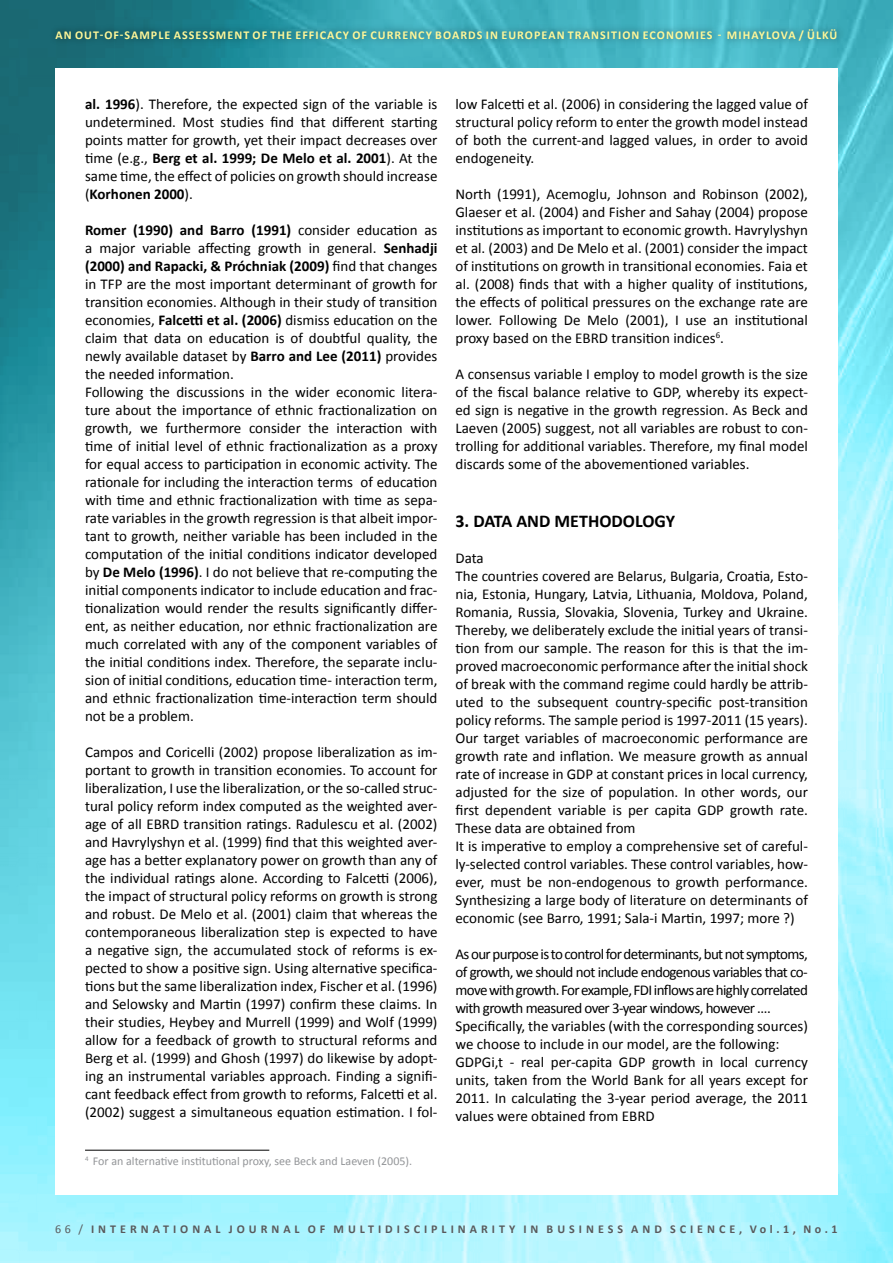
<style>
.page{position:relative;width:893px;height:1263px;background:#fff}
.page>*{position:absolute;margin:0;border:0;box-sizing:border-box;transform-origin:0 0}
.t1{font:700 18px "Calibri";color:#000}
.t2{font:15px/18px "Calibri";color:#000;text-align:justify}
.t3{font:700 12px "Calibri";letter-spacing:.09em;color:#fff799}
.t4{font:700 12px "Calibri";letter-spacing:.335em;color:#58595b}
.t5{font:12px "Calibri";color:#939598}
.s1{font-weight:700}
.s2{font-weight:400}
</style>
<div class="page">
<img style="left:0;top:0;width:893px;height:1263px">
<div style="left:55px;top:68px;width:783px;height:1127px;background:#fff"></div>
<div style="left:47px;top:1217px;width:799px;height:27px;background:#fff;opacity:.75"></div>
<hr style="left:85px;top:1150px;width:184px;height:1px;background:#000">
<div style="left:49px;top:21px;width:795px;height:27px;background:#000;opacity:.5"></div>
<p class="t3" style="left:56px;top:27px;width:783px">AN OUT-OF-SAMPLE ASSESSMENT OF THE EFFICACY OF CURRENCY BOARDS IN EUROPEAN TRANSITION ECONOMIES - MIHAYLOVA / ÜLKÜ</p>
<p class="t2" style="left:85px;top:94px;width:354px"><span class="s1">al. 1996</span>). Therefore, the expected sign of the variable is undetermined. Most studies find that different starting points matter for growth, yet their impact decreases over time (e.g., <span class="s1">Berg et al. 1999; De Melo et al. 2001</span>). At the same time, the effect of policies on growth should increase (<span class="s1">Korhonen 2000</span>).</p>
<p class="t2" style="left:85px;top:220px;width:354px"><span class="s1">Romer (1990) and Barro (1991)</span> consider education as a major variable affecting growth in general. <span class="s1">Senhadji (2000) and Rapacki, &amp; Próchniak (2009)</span> find that changes in TFP are the most important determinant of growth for transition economies. Although in their study of transition economies, <span class="s1">Falcetti et al. (2006)</span> dismiss education on the claim that data on education is of doubtful quality, the newly available dataset by <span class="s1">Barro and Lee (2011)</span> provides the needed information.</p>
<p class="t2" style="left:85px;top:382px;width:354px">Following the discussions in the wider economic litera&shy;ture about the importance of ethnic fractionalization on growth, we furthermore consider the interaction with time of initial level of ethnic fractionalization as a proxy for equal access to participation in economic activity. The rationale for including the interaction terms of education with time and ethnic fractionalization with time as sepa&shy;rate variables in the growth regression is that albeit impor&shy;tant to growth, neither variable has been included in the computation of the initial conditions indicator developed by <span class="s1">De Melo (1996)</span>. I do not believe that re-computing the initial components indicator to include education and frac&shy;tionalization would render the results significantly differ&shy;ent, as neither education, nor ethnic fractionalization are much correlated with any of the component variables of the initial conditions index. Therefore, the separate inclu&shy;sion of initial conditions, education time- interaction term, and ethnic fractionalization time-interaction term should not be a problem.</p>
<p class="t2" style="left:85px;top:742px;width:354px">Campos and Coricelli (2002) propose liberalization as im&shy;portant to growth in transition economies. To account for liberalization, I use the liberalization, or the so-called struc&shy;tural policy reform index computed as the weighted aver&shy;age of all EBRD transition ratings. Radulescu et al. (2002) and Havrylyshyn et al. (1999) find that this weighted aver&shy;age has a better explanatory power on growth than any of the individual ratings alone. According to Falcetti (2006), the impact of structural policy reforms on growth is strong and robust. De Melo et al. (2001) claim that whereas the contemporaneous liberalization step is expected to have a negative sign, the accumulated stock of reforms is ex&shy;pected to show a positive sign. Using alternative specifica&shy;tions but the same liberalization index, Fischer et al. (1996) and Selowsky and Martin (1997) confirm these claims. In their studies, Heybey and Murrell (1999) and Wolf (1999) allow for a feedback of growth to structural reforms and Berg et al. (1999) and Ghosh (1997) do likewise by adopt&shy;ing an instrumental variables approach. Finding a signifi&shy;cant feedback effect from growth to reforms, Falcetti et al. (2002) suggest a simultaneous equation estimation. I fol-</p>
<p class="t5" style="left:85px;top:1153px;width:329px"><sup>4</sup> For an alternative institutional proxy, see Beck and Laeven (2005).</p>
<p class="t2" style="left:455px;top:94px;width:354px">low Falcetti et al. (2006) in considering the lagged value of structural policy reform to enter the growth model instead of both the current-and lagged values, in order to avoid endogeneity.</p>
<p class="t2" style="left:455px;top:184px;width:354px">North (1991), Acemoglu, Johnson and Robinson (2002), Glaeser et al. (2004) and Fisher and Sahay (2004) propose institutions as important to economic growth. Havrylyshyn et al. (2003) and De Melo et al. (2001) consider the impact of institutions on growth in transitional economies. Faia et al. (2008) finds that with a higher quality of institutions, the effects of political pressures on the exchange rate are lower. Following De Melo (2001), I use an institutional proxy based on the EBRD transition indices<sup>6</sup>.</p>
<p class="t2" style="left:455px;top:364px;width:354px">A consensus variable I employ to model growth is the size of the fiscal balance relative to GDP, whereby its expect&shy;ed sign is negative in the growth regression. As Beck and Laeven (2005) suggest, not all variables are robust to con&shy;trolling for additional variables. Therefore, my final model discards some of the abovementioned variables.</p>
<p class="t1" style="left:455px;top:510px;width:221px">3. DATA AND METHODOLOGY</p>
<p class="t2" style="left:455px;top:548px;width:30px">Data</p>
<p class="t2" style="left:455px;top:566px;width:354px">The countries covered are Belarus, Bulgaria, Croatia, Esto&shy;nia, Estonia, Hungary, Latvia, Lithuania, Moldova, Poland, Romania, Russia, Slovakia, Slovenia, Turkey and Ukraine.<br>Thereby, we deliberately exclude the initial years of transi&shy;tion from our sample. The reason for this is that the im&shy;proved macroeconomic performance after the initial shock of break with the command regime could hardly be attrib&shy;uted to the subsequent country-specific post-transition policy reforms. The sample period is 1997-2011 (15 years).<br>Our target variables of macroeconomic performance are growth rate and inflation. We measure growth as annual rate of increase in GDP at constant prices in local currency, adjusted for the size of population. In other words, our first dependent variable is per capita GDP growth rate.<br>These data are obtained from</p>
<p class="t2" style="left:455px;top:836px;width:354px">It is imperative to employ a comprehensive set of careful&shy;ly-selected control variables. These control variables, how&shy;ever, must be non-endogenous to growth performance.<br>Synthesizing a large body of literature on determinants of economic (see Barro, 1991; Sala-i Martin, 1997; more ?)</p>
<p class="t2" style="left:455px;top:944px;width:354px">As our purpose is to control for determinants, but not symptoms, of growth, we should not include endogenous variables that co&shy;move with growth. For example, FDI inflows are highly correlated with growth measured over 3-year windows, however ….</p>
<p class="t2" style="left:455px;top:1016px;width:354px">Specifically, the variables (with the corresponding sources) we choose to include in our model, are the following:</p>
<p class="t2" style="left:455px;top:1052px;width:354px">GDPGi,t - real per-capita GDP growth in local currency units, taken from the World Bank for all years except for 2011. In calculating the 3-year period average, the 2011 values were obtained from EBRD</p>
<p class="t4" style="left:55px;top:1222px;width:784px"><span class="s2">66 /</span> INTERNATIONAL JOURNAL OF MULTIDISCIPLINARITY IN BUSINESS AND SCIENCE, Vol.1, No.1</p>
</div>
